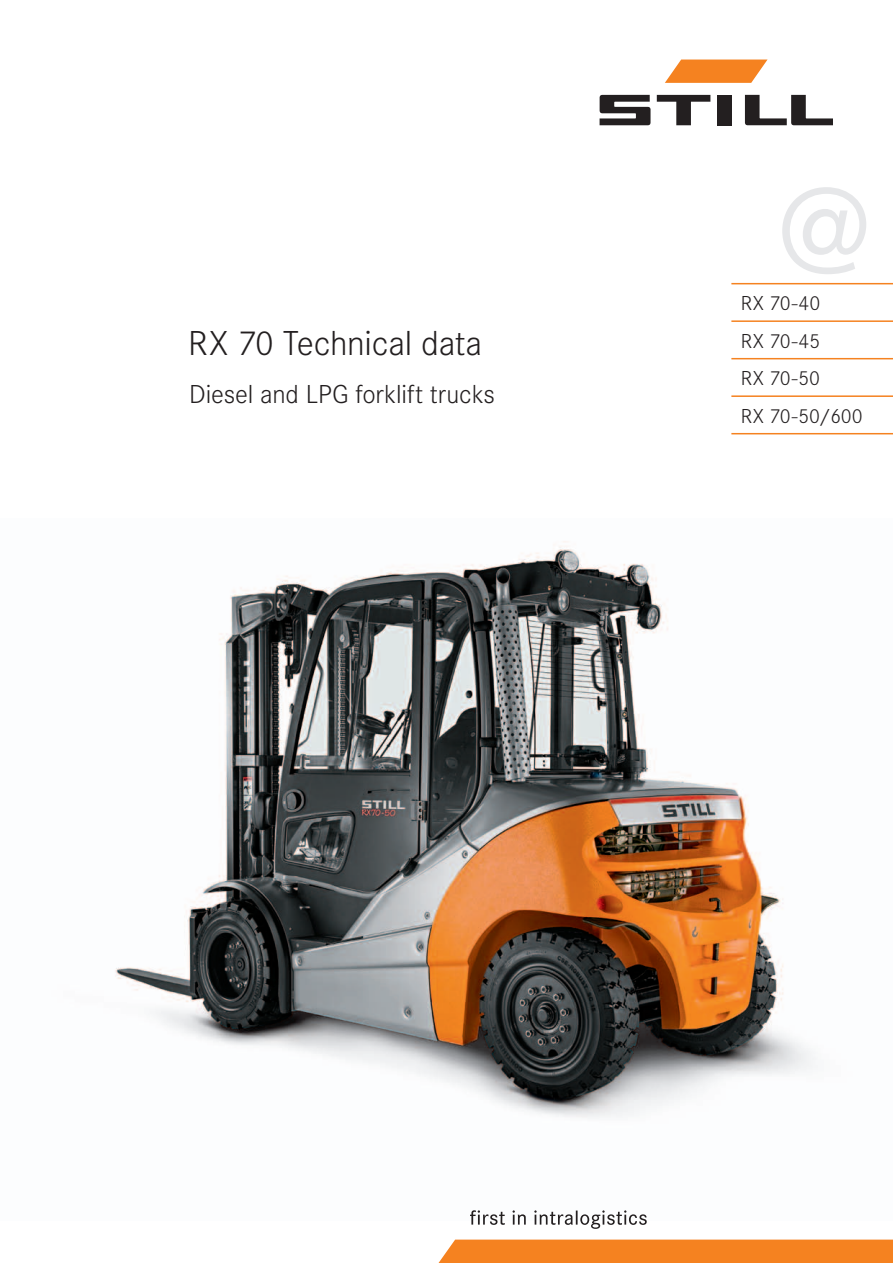
<style>
.page{position:relative;width:893px;height:1263px;background:#fff}
.page>*{position:absolute;margin:0;border:0;box-sizing:border-box;transform-origin:0 0}
.t1{font:500 126px "Corporate S";color:#e6e7e9}
.t2{font:300 36px "Corporate S";letter-spacing:-.01em;color:#231f20}
.t3{font:300 27px "Corporate S";letter-spacing:-.005em;color:#231f20}
.t4{font:300 21px/37.5px "Corporate S";letter-spacing:-.005em;color:#231f20}
</style>
<div class="page">
<img style="left:115px;top:541px;width:701px;height:577px">
<svg style="left:470px;top:1210px;width:177px;height:19px"></svg>
<svg style="left:657px;top:95px;width:53px;height:30px"></svg>
<div style="left:717px;top:95px;width:14px;height:30px;background:#231f20"></div>
<svg style="left:600px;top:95px;width:50px;height:30px"></svg>
<svg style="left:745px;top:95px;width:88px;height:30px"></svg>
<svg style="left:665px;top:60px;width:102px;height:23px;background:#f69543"></svg>
<div style="left:439px;top:1239px;width:454px;height:24px;background:#f58220"></div>
<hr style="left:731px;top:283px;width:162px;height:1px;background:#f58220">
<hr style="left:731px;top:320px;width:162px;height:2px;background:#f58220">
<hr style="left:731px;top:358px;width:162px;height:1px;background:#f58220">
<hr style="left:731px;top:395px;width:162px;height:2px;background:#f58220">
<hr style="left:731px;top:433px;width:162px;height:1px;background:#f58220">
<h2 class="t2" style="left:188px;top:322px;width:295px">RX 70 Technical data</h2>
<p class="t3" style="left:189px;top:378px;width:307px">Diesel and LPG forklift trucks</p>
<h1 class="t1" style="left:778px;top:159px;width:94px">@</h1>
<p class="t4" style="left:741px;top:285px;width:124px">RX 70-40<br>RX 70-45<br>RX 70-50<br>RX 70-50/600</p>
</div>
